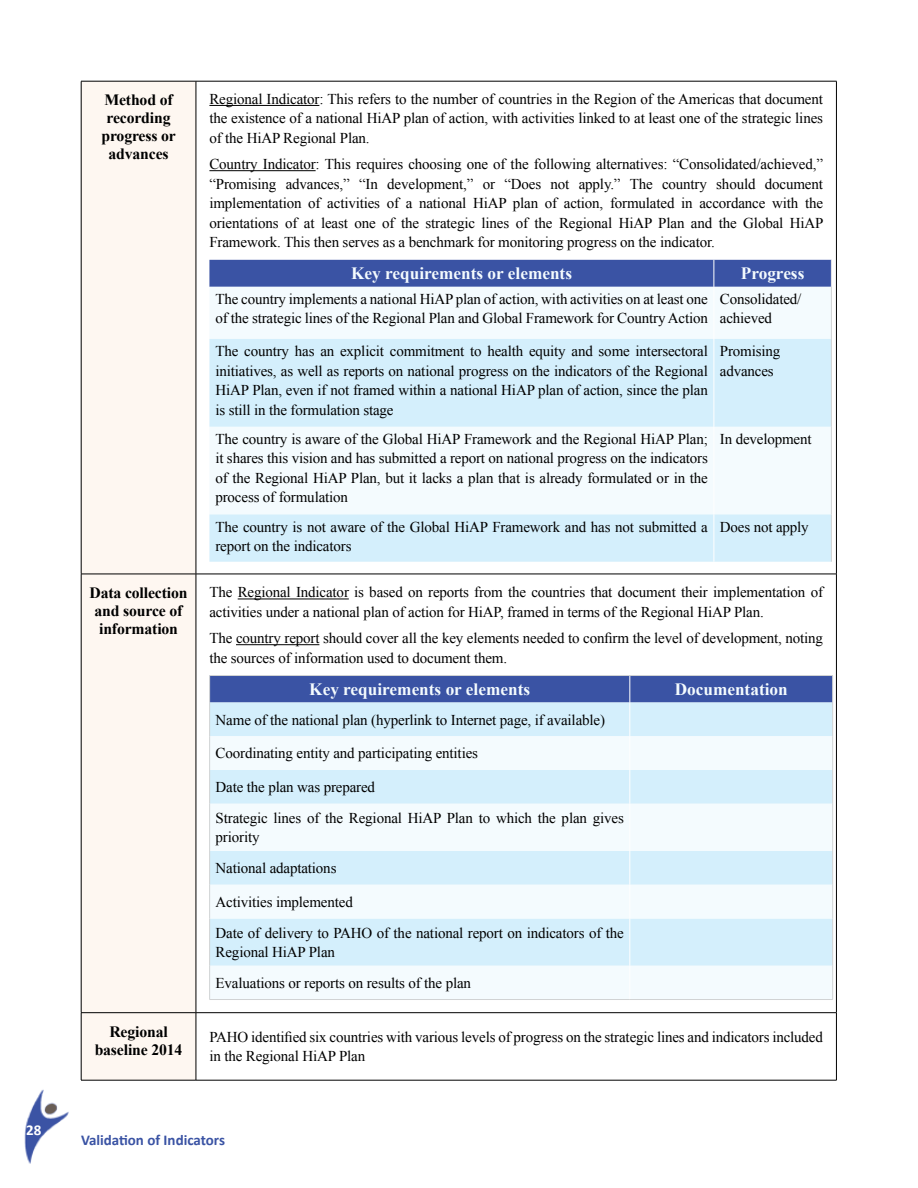
<style>
.page{position:relative;width:918px;height:1188px;background:#fff}
.page>*{position:absolute;margin:0;border:0;box-sizing:border-box;transform-origin:0 0}
.t1{font:700 17.25px "Times New Roman";color:#f4fbfe}
.t2{font:700 15.75px/18px "Times New Roman";letter-spacing:-.01em;color:#000;text-align:center}
.t3{font:15px/19.5px "Times New Roman";letter-spacing:-.01em;color:#000}
.t4{font:700 15px "Calibri";color:#3a53a4}
.t5{font:700 15px "Calibri";color:#fff}
</style>
<div class="page">
<img style="left:24px;top:1038px;width:57px;height:126px">
<div style="left:82px;top:82px;width:114px;height:998px;background:#fef7f1"></div>
<hr style="left:81px;top:574px;width:115px;height:1px;background:#000">
<hr style="left:196px;top:574px;width:641px;height:1px;background:#000">
<hr style="left:81px;top:1012px;width:115px;height:1px;background:#000">
<hr style="left:196px;top:1012px;width:641px;height:1px;background:#000">
<hr style="left:81px;top:1080px;width:115px;height:1px;background:#000">
<hr style="left:81px;top:81px;width:115px;height:1px;background:#000">
<hr style="left:81px;top:81px;width:1px;height:493px;background:#000">
<hr style="left:196px;top:81px;width:641px;height:1px;background:#000">
<hr style="left:196px;top:81px;width:1px;height:493px;background:#000">
<hr style="left:836px;top:81px;width:1px;height:493px;background:#000">
<hr style="left:81px;top:574px;width:1px;height:438px;background:#000">
<hr style="left:196px;top:574px;width:1px;height:438px;background:#000">
<hr style="left:836px;top:574px;width:1px;height:438px;background:#000">
<hr style="left:81px;top:1013px;width:1px;height:67px;background:#000">
<hr style="left:196px;top:1013px;width:1px;height:67px;background:#000">
<hr style="left:836px;top:1013px;width:1px;height:67px;background:#000">
<hr style="left:196px;top:1080px;width:641px;height:1px;background:#000">
<hr style="left:209px;top:105px;width:110px;height:1px;background:#000">
<hr style="left:209px;top:170px;width:107px;height:1px;background:#000">
<div style="left:210px;top:287px;width:621px;height:52px;background:#f4fbfe"></div>
<svg style="left:209px;top:339px;width:622px;height:223px;fill:#d4effc"></svg>
<hr style="left:831px;top:339px;width:1px;height:88px;background:#d1d3d4">
<hr style="left:831px;top:514px;width:1px;height:48px;background:#d1d3d4">
<hr style="left:831px;top:287px;width:1px;height:52px;background:#d1d3d4">
<hr style="left:831px;top:427px;width:1px;height:87px;background:#d1d3d4">
<div style="left:209px;top:260px;width:623px;height:27px;background:#3a53a4"></div>
<hr style="left:714px;top:287px;width:1px;height:52px;background:#fff">
<hr style="left:714px;top:339px;width:1px;height:88px;background:#fff">
<hr style="left:714px;top:427px;width:1px;height:87px;background:#fff">
<hr style="left:714px;top:514px;width:1px;height:48px;background:#fff">
<hr style="left:238px;top:599px;width:111px;height:1px;background:#000">
<hr style="left:236px;top:644px;width:83px;height:1px;background:#000">
<div style="left:210px;top:703px;width:622px;height:33px;background:#d4effc"></div>
<svg style="left:210px;top:736px;width:622px;height:263px;fill:#f4fbfe"></svg>
<hr style="left:630px;top:703px;width:1px;height:33px;background:#fff">
<hr style="left:630px;top:736px;width:1px;height:34px;background:#fff">
<hr style="left:630px;top:770px;width:1px;height:34px;background:#fff">
<hr style="left:630px;top:804px;width:1px;height:47px;background:#fff">
<hr style="left:630px;top:851px;width:1px;height:34px;background:#fff">
<hr style="left:630px;top:885px;width:1px;height:34px;background:#fff">
<hr style="left:630px;top:919px;width:1px;height:47px;background:#fff">
<hr style="left:630px;top:966px;width:1px;height:33px;background:#fff">
<hr style="left:209px;top:675px;width:421px;height:1px;background:#d1d3d4">
<hr style="left:630px;top:675px;width:203px;height:1px;background:#d1d3d4">
<div style="left:209px;top:676px;width:624px;height:27px;background:#3a53a4"></div>
<hr style="left:209px;top:703px;width:1px;height:33px;background:#d1d3d4">
<hr style="left:832px;top:703px;width:1px;height:33px;background:#d1d3d4">
<hr style="left:209px;top:736px;width:1px;height:34px;background:#d1d3d4">
<hr style="left:832px;top:736px;width:1px;height:34px;background:#d1d3d4">
<hr style="left:209px;top:770px;width:1px;height:34px;background:#d1d3d4">
<hr style="left:832px;top:770px;width:1px;height:34px;background:#d1d3d4">
<hr style="left:209px;top:804px;width:1px;height:47px;background:#d1d3d4">
<hr style="left:832px;top:804px;width:1px;height:47px;background:#d1d3d4">
<hr style="left:209px;top:851px;width:1px;height:34px;background:#d1d3d4">
<hr style="left:832px;top:851px;width:1px;height:34px;background:#d1d3d4">
<hr style="left:209px;top:885px;width:1px;height:34px;background:#d1d3d4">
<hr style="left:832px;top:885px;width:1px;height:34px;background:#d1d3d4">
<hr style="left:209px;top:919px;width:1px;height:47px;background:#d1d3d4">
<hr style="left:832px;top:919px;width:1px;height:47px;background:#d1d3d4">
<hr style="left:209px;top:966px;width:1px;height:33px;background:#d1d3d4">
<hr style="left:832px;top:966px;width:1px;height:33px;background:#d1d3d4">
<hr style="left:209px;top:999px;width:421px;height:1px;background:#d1d3d4">
<hr style="left:630px;top:999px;width:203px;height:1px;background:#d1d3d4">
<p class="t5" style="left:26px;top:1119px;width:17px">28</p>
<p class="t2" style="left:102px;top:91px;width:76px">Method of recording progress or advances</p>
<p class="t3" style="left:209px;top:89px;width:615px;text-align:justify">Regional Indicator: This refers to the number of countries in the Region of the Americas that document the existence of a national HiAP plan of action, with activities linked to at least one of the strategic lines of the HiAP Regional Plan.</p>
<p class="t3" style="left:209px;top:154px;width:616px;text-align:justify">Country Indicator: This requires choosing one of the following alternatives: “Consolidated/achieved,” “Promising advances,” “In development,” or “Does not apply.” The country should document implementation of activities of a national HiAP plan of action, formulated in accordance with the orientations of at least one of the strategic lines of the Regional HiAP Plan and the Global HiAP Framework. This then serves as a benchmark for monitoring progress on the indicator.</p>
<p class="t1" style="left:351px;top:261px;width:222px">Key requirements or elements</p>
<p class="t1" style="left:741px;top:261px;width:65px">Progress</p>
<p class="t3" style="left:215px;top:289px;width:494px">The country implements a national HiAP plan of action, with activities on at least one of the strategic lines of the Regional Plan and Global Framework for Country Action</p>
<p class="t3" style="left:720px;top:289px;width:83px">Consolidated/ achieved</p>
<p class="t3" style="left:215px;top:341px;width:494px;text-align:justify">The country has an explicit commitment to health equity and some intersectoral initiatives, as well as reports on national progress on the indicators of the Regional HiAP Plan, even if not framed within a national HiAP plan of action, since the plan is still in the formulation stage</p>
<p class="t3" style="left:720px;top:341px;width:62px">Promising advances</p>
<p class="t3" style="left:215px;top:429px;width:494px;text-align:justify">The country is aware of the Global HiAP Framework and the Regional HiAP Plan; it shares this vision and has submitted a report on national progress on the indicators of the Regional HiAP Plan, but it lacks a plan that is already formulated or in the process of formulation</p>
<p class="t3" style="left:720px;top:429px;width:93px">In development</p>
<p class="t3" style="left:215px;top:517px;width:494px">The country is not aware of the Global HiAP Framework and has not submitted a report on the indicators</p>
<p class="t3" style="left:720px;top:517px;width:90px">Does not apply</p>
<p class="t2" style="left:90px;top:583px;width:99px">Data collection and source of information</p>
<p class="t3" style="left:209px;top:582px;width:615px">The Regional Indicator is based on reports from the countries that document their implementation of activities under a national plan of action for HiAP, framed in terms of the Regional HiAP Plan.</p>
<p class="t3" style="left:209px;top:628px;width:615px">The country report should cover all the key elements needed to confirm the level of development, noting the sources of information used to document them.</p>
<p class="t1" style="left:309px;top:677px;width:222px">Key requirements or elements</p>
<p class="t1" style="left:675px;top:677px;width:115px">Documentation</p>
<p class="t3" style="left:216px;top:710px;width:391px">Name of the national plan (hyperlink to Internet page, if available)</p>
<p class="t3" style="left:216px;top:743px;width:264px">Coordinating entity and participating entities</p>
<p class="t3" style="left:216px;top:771px;width:410px;line-height:30.8px">Date the plan was prepared<br>Strategic lines of the Regional HiAP Plan to which the plan gives</p>
<p class="t3" style="left:216px;top:822px;width:122px;line-height:30.8px">priority<br>National adaptations</p>
<p class="t3" style="left:216px;top:886px;width:410px;line-height:30.8px">Activities implemented<br>Date of delivery to PAHO of the national report on indicators of the</p>
<p class="t3" style="left:216px;top:936px;width:257px;line-height:30.8px">Regional HiAP Plan<br>Evaluations or reports on results of the plan</p>
<p class="t2" style="left:95px;top:1022px;width:89px">Regional baseline 2014</p>
<p class="t3" style="left:209px;top:1027px;width:615px">PAHO identified six countries with various levels of progress on the strategic lines and indicators included in the Regional HiAP Plan</p>
<p class="t4" style="left:81px;top:1129px;width:146px">Validation of Indicators</p>
</div>
